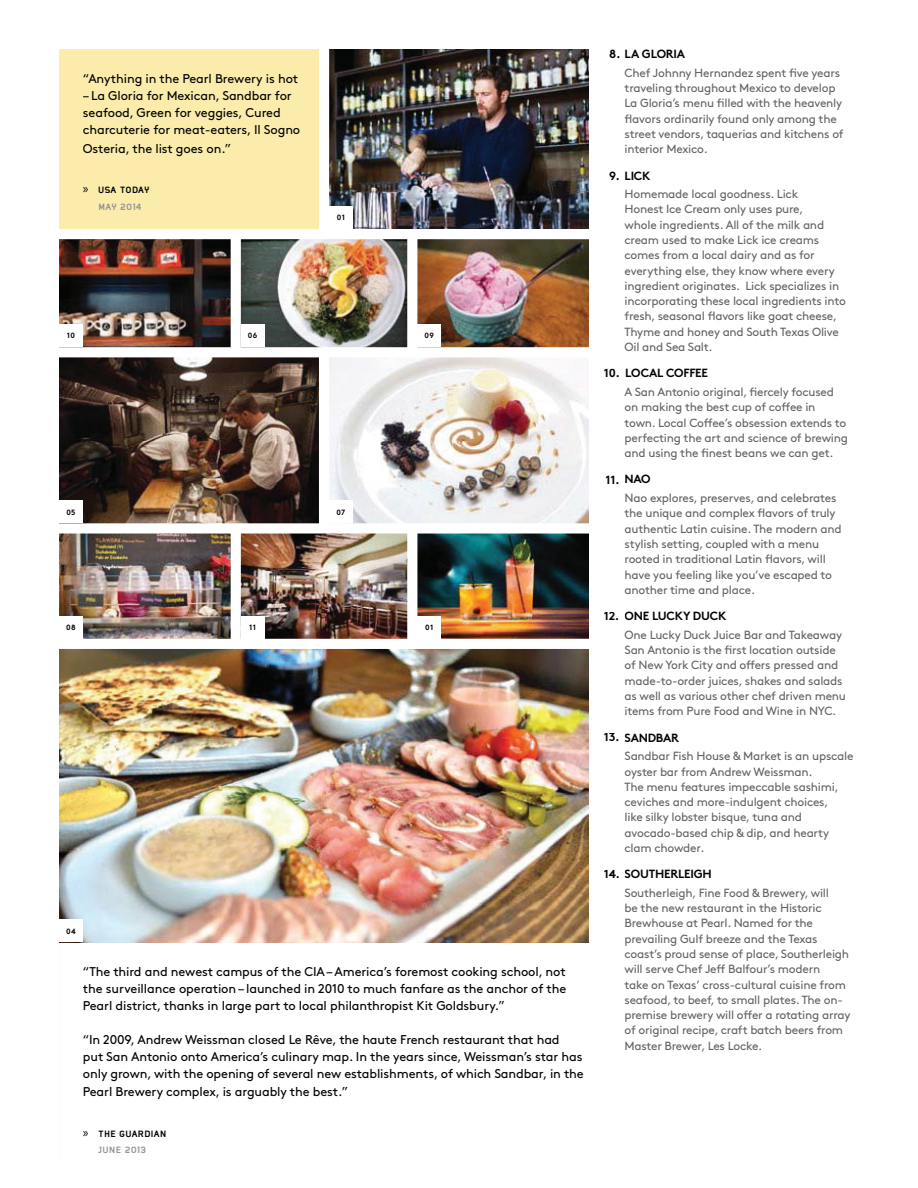
<style>
.page{position:relative;width:918px;height:1188px;background:#fff}
.page>*{position:absolute;margin:0;border:0;box-sizing:border-box;transform-origin:0 0}
.t1{font:13.65px/16.4px "Mister Giacco Bold Caps";color:#040503;text-align:center}
.t2{font:12.75px/17px "Brown";letter-spacing:-.01em;color:#040503}
.t3{font:11.85px/15.3px "Brown";letter-spacing:-.02em;color:#636567}
.t4{font:700 11.85px "Brown";letter-spacing:-.02em;color:#040503}
.t5{font:700 7.65px "Brown";letter-spacing:.035em;color:#040503}
.s1{font-family:"Myriad Pro"}
.s2{color:#939698}
.s3{font-weight:700;color:#040503}
</style>
<div class="page">
<div style="left:71px;top:62px;width:241px;height:160px;background:#fbecac"></div>
<div style="left:59px;top:50px;width:265px;height:184px;border:24px solid #fbecac"></div>
<svg style="left:59px;top:942px;width:530px;height:1px"></svg>
<img style="left:59px;top:239px;width:348px;height:108px">
<img style="left:329px;top:50px;width:260px;height:179px">
<img style="left:59px;top:357px;width:530px;height:166px">
<img style="left:59px;top:534px;width:172px;height:105px">
<img style="left:241px;top:534px;width:166px;height:105px">
<img style="left:417px;top:239px;width:172px;height:108px">
<img style="left:59px;top:649px;width:530px;height:293px">
<img style="left:417px;top:534px;width:172px;height:105px">
<div style="left:58px;top:229px;width:536px;height:10px;background:#fff"></div>
<div style="left:231px;top:234px;width:10px;height:118px;background:#fff"></div>
<div style="left:319px;top:44px;width:10px;height:190px;background:#fff"></div>
<div style="left:319px;top:352px;width:10px;height:176px;background:#fff"></div>
<div style="left:59px;top:920px;width:24px;height:22px;background:#fff"></div>
<div style="left:59px;top:616px;width:24px;height:23px;background:#fff"></div>
<div style="left:241px;top:616px;width:23px;height:23px;background:#fff"></div>
<div style="left:417px;top:616px;width:24px;height:23px;background:#fff"></div>
<div style="left:329px;top:500px;width:24px;height:23px;background:#fff"></div>
<div style="left:59px;top:500px;width:24px;height:23px;background:#fff"></div>
<div style="left:59px;top:324px;width:24px;height:23px;background:#fff"></div>
<div style="left:241px;top:324px;width:23px;height:23px;background:#fff"></div>
<div style="left:417px;top:324px;width:24px;height:23px;background:#fff"></div>
<div style="left:329px;top:206px;width:24px;height:23px;background:#fff"></div>
<p class="t2" style="left:83px;top:69px;width:217px">“Anything in the Pearl Brewery is hot</p>
<p class="t2" style="left:83px;top:86px;width:219px">– La Gloria for Mexican, Sandbar for seafood, Green for veggies, Cured charcuterie for meat-eaters, Il Sogno</p>
<p class="t2" style="left:83px;top:139px;width:150px">Osteria, the list goes on.”</p>
<p class="t1" style="left:83px;top:180px;width:68px"><span class="s1">»</span> usa today <span class="s2">may 2014</span></p>
<p class="t5" style="left:337px;top:211px;width:10px">01</p>
<p class="t5" style="left:67px;top:330px;width:10px">10</p>
<p class="t5" style="left:248px;top:330px;width:11px">06</p>
<p class="t5" style="left:425px;top:330px;width:11px">09</p>
<p class="t5" style="left:66px;top:506px;width:11px">05</p>
<p class="t5" style="left:337px;top:506px;width:10px">07</p>
<p class="t5" style="left:66px;top:621px;width:11px">08</p>
<p class="t5" style="left:249px;top:621px;width:8px">11</p>
<p class="t5" style="left:425px;top:621px;width:10px">01</p>
<p class="t5" style="left:66px;top:925px;width:11px">04</p>
<p class="t2" style="left:83px;top:962px;width:485px;text-align:justify">“The third and newest campus of the CIA – America’s foremost cooking school, not the surveillance operation – launched in 2010 to much fanfare as the anchor of the Pearl district, thanks in large part to local philanthropist Kit Goldsbury.”</p>
<p class="t2" style="left:83px;top:1030px;width:502px">“In 2009, Andrew Weissman closed Le Rêve, the haute French restaurant that had<br>put San Antonio onto America’s culinary map. In the years since, Weissman’s star has only grown, with the opening of several new establishments, of which Sandbar, in the</p>
<p class="t2" style="left:83px;top:1082px;width:267px">Pearl Brewery complex, is arguably the best.”</p>
<p class="t1" style="left:83px;top:1124px;width:85px"><span class="s1">»</span> the guardian <span class="s2">june 2013</span></p>
<p class="t4" style="left:609px;top:44px;width:77px">8. LA GLORIA</p>
<p class="t3" style="left:625px;top:64px;width:221px">Chef Johnny Hernandez spent five years traveling throughout Mexico to develop La Gloria’s menu filled with the heavenly flavors ordinarily found only among the street vendors, taquerias and kitchens of interior Mexico.</p>
<p class="t4" style="left:609px;top:166px;width:43px">9. LICK</p>
<p class="t3" style="left:625px;top:185px;width:223px">Homemade local goodness. Lick<br>Honest Ice Cream only uses pure,<br>whole ingredients. All of the milk and cream used to make Lick ice creams comes from a local dairy and as for everything else, they know where every ingredient originates. Lick specializes in incorporating these local ingredients into fresh, seasonal flavors like goat cheese, Thyme and honey and South Texas Olive Oil and Sea Salt.</p>
<p class="t3" style="left:625px;top:363px;width:211px;line-height:18.6px;text-indent:-15px"><span class="s2">10.</span> <span class="s3">LOCAL COFFEE<br></span>A San Antonio original, fiercely focused</p>
<p class="t3" style="left:625px;top:399px;width:225px">on making the best cup of coffee in town. Local Coffee’s obsession extends to perfecting the art and science of brewing and using the finest beans we can get.</p>
<p class="t4" style="left:614px;top:470px;width:38px">1. NAO</p>
<p class="t3" style="left:625px;top:489px;width:219px">Nao explores, preserves, and celebrates the unique and complex flavors of truly authentic Latin cuisine. The modern and stylish setting, coupled with a menu rooted in traditional Latin flavors, will have you feeling like you’ve escaped to another time and place.</p>
<p class="t4" style="left:609px;top:606px;width:119px">12. ONE LUCKY DUCK</p>
<p class="t3" style="left:625px;top:626px;width:223px">One Lucky Duck Juice Bar and Takeaway San Antonio is the first location outside of New York City and offers pressed and made-to-order juices, shakes and salads as well as various other chef driven menu items from Pure Food and Wine in NYC.</p>
<p class="t4" style="left:609px;top:728px;width:71px">13. SANDBAR</p>
<p class="t3" style="left:625px;top:747px;width:231px">Sandbar Fish House &amp; Market is an upscale oyster bar from Andrew Weissman.<br>The menu features impeccable sashimi, ceviches and more-indulgent choices,<br>like silky lobster bisque, tuna and avocado-based chip &amp; dip, and hearty clam chowder.</p>
<p class="t4" style="left:609px;top:865px;width:104px">14. SOUTHERLEIGH</p>
<p class="t3" style="left:625px;top:884px;width:227px">Southerleigh, Fine Food &amp; Brewery, will<br>be the new restaurant in the Historic Brewhouse at Pearl. Named for the prevailing Gulf breeze and the Texas coast’s proud sense of place, Southerleigh will serve Chef Jeff Balfour’s modern<br>take on Texas’ cross-cultural cuisine from seafood, to beef, to small plates. The on&shy;premise brewery will offer a rotating array of original recipe, craft batch beers from Master Brewer, Les Locke.</p>
<p class="t4" style="left:604px;top:363px;width:18px">10.</p>
<p class="t4" style="left:606px;top:470px;width:16px">11.</p>
<p class="t4" style="left:604px;top:607px;width:17px">12.</p>
<p class="t4" style="left:604px;top:728px;width:17px">13.</p>
<p class="t4" style="left:604px;top:864px;width:18px">14.</p>
</div>
